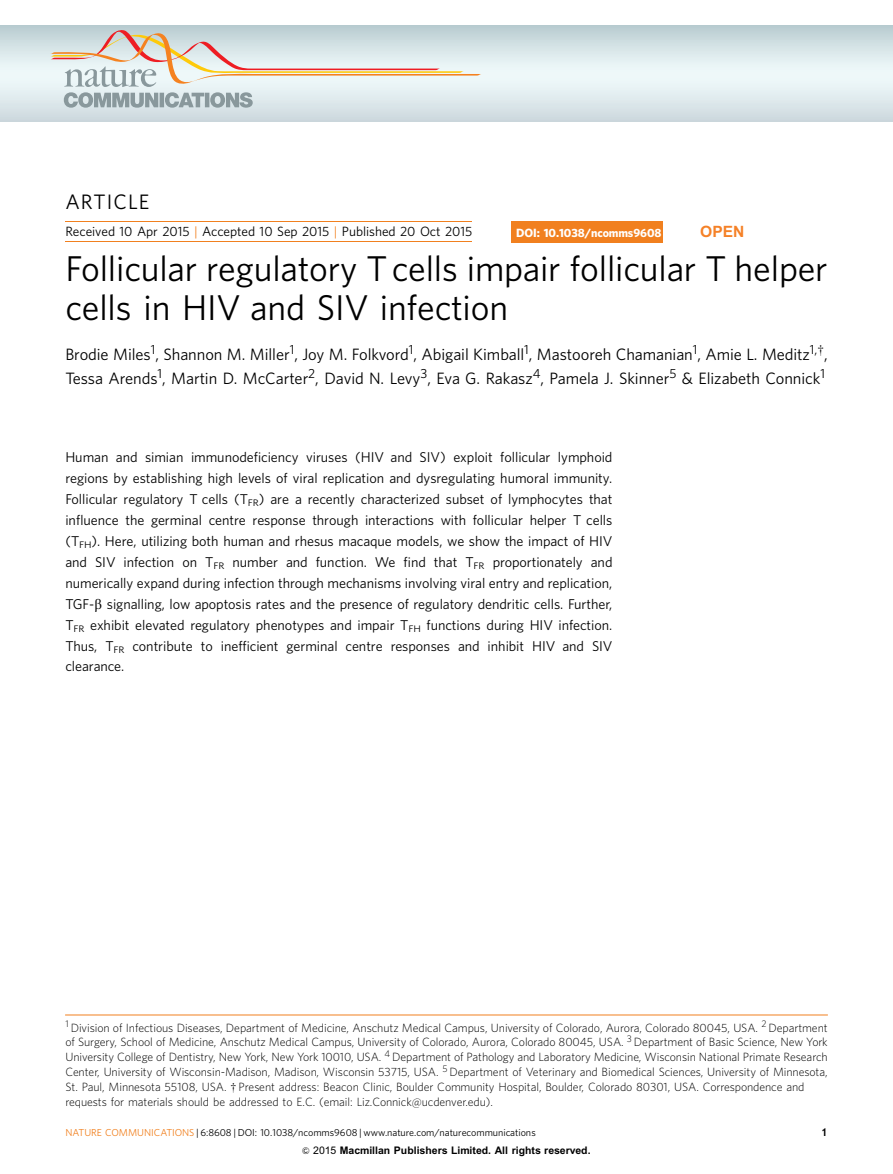
<style>
.page{position:relative;width:893px;height:1174px;background:#fff}
.page>*{position:absolute;margin:0;border:0;box-sizing:border-box;transform-origin:0 0}
.t1{font:35.85px/38.8px "Adv O Tea 1 a 7398";color:#000}
.t2{font:20.85px "Adv O Tea 1 a 7398";letter-spacing:.055em;color:#000}
.t3{font:16.5px/23.9px "Adv O Tea 1 a 7398";color:#000}
.t4{font:700 15.6px "Arial";color:#f58127}
.t5{font:14.25px/21px "Adv O Tea 1 a 7398";color:#000;text-align:justify}
.t6{font:13.5px "Adv O Tea 1 a 7398";color:#000}
.t7{font:12px/15px "Adv O Tf 23 bb 480";color:#000}
.t8{font:12px "Adv O Tcb 88 df 00";color:#fff}
.t9{font:10.8px "Adv T Tda 6 f 6 cb 8.B";color:#000}
.t10{font:10.5px "Adv PAD35";color:#000}
.t11{font:10.05px "Adv O Tea 1 a 7398";color:#000}
.s1{color:#f1801f}
.s2{font-family:"Adv Pi 1"}
.s3{font-family:"Adv Els ent 2"}
.s4{font-family:"Adv TA42"}
.s5{font-family:"Adv PAD33"}
</style>
<div class="page">
<hr style="left:65px;top:221px;width:407px;height:1px;background:#f1801f">
<hr style="left:65px;top:242px;width:407px;height:1px;background:#f1801f">
<div style="left:512px;top:222px;width:151px;height:21px;background:#f1801f"></div>
<hr style="left:65px;top:1015px;width:763px;height:1px;background:#f1801f">
<svg style="left:0;top:26px;width:893px;height:96px;background:#d8e5e8"></svg>
<svg style="left:50px;top:30px;width:431px;height:78px;background:#d8dad6"></svg>
<h2 class="t2" style="left:65px;top:194px;width:85px">ARTICLE</h2>
<p class="t6" style="left:65px;top:226px;width:408px">Received 10 Apr 2015 <span class="s1">|</span> Accepted 10 Sep 2015 <span class="s1">|</span> Published 20 Oct 2015</p>
<h1 class="t1" style="left:65px;top:252px;width:764px">Follicular regulatory T cells impair follicular T helper cells in HIV and SIV infection</h1>
<p class="t3" style="left:65px;top:344px;width:764px">Brodie Miles<sup>1</sup>, Shannon M. Miller<sup>1</sup>, Joy M. Folkvord<sup>1</sup>, Abigail Kimball<sup>1</sup>, Mastooreh Chamanian<sup>1</sup>, Amie L. Meditz<sup>1,</sup><sup>w</sup>,<br>Tessa Arends<sup>1</sup>, Martin D. McCarter<sup>2</sup>, David N. Levy<sup>3</sup>, Eva G. Rakasz<sup>4</sup>, Pamela J. Skinner<sup>5</sup> &amp; Elizabeth Connick<sup>1</sup></p>
<p class="t8" style="left:516px;top:228px;width:147px">DOI: 10.1038/ncomms9608</p>
<p class="t4" style="left:700px;top:222px;width:46px">OPEN</p>
<p class="t5" style="left:65px;top:448px;width:549px">Human and simian immunodeficiency viruses (HIV and SIV) exploit follicular lymphoid regions by establishing high levels of viral replication and dysregulating humoral immunity.<br>Follicular regulatory T cells (T<sub>FR</sub>) are a recently characterized subset of lymphocytes that influence the germinal centre response through interactions with follicular helper T cells (T<sub>FH</sub>). Here, utilizing both human and rhesus macaque models, we show the impact of HIV and SIV infection on T<sub>FR</sub> number and function. We find that T<sub>FR</sub> proportionately and numerically expand during infection through mechanisms involving viral entry and replication, TGF-<span class="s2">b</span> signalling, low apoptosis rates and the presence of regulatory dendritic cells. Further, T<sub>FR</sub> exhibit elevated regulatory phenotypes and impair T<sub>FH</sub> functions during HIV infection.<br>Thus, T<sub>FR</sub> contribute to inefficient germinal centre responses and inhibit HIV and SIV clearance.</p>
<p class="t7" style="left:65px;top:1020px;width:764px"><sup>1</sup> Division of Infectious Diseases, Department of Medicine, Anschutz Medical Campus, University of Colorado, Aurora, Colorado 80045, USA. <sup>2</sup> Department of Surgery, School of Medicine, Anschutz Medical Campus, University of Colorado, Aurora, Colorado 80045, USA. <sup>3</sup> Department of Basic Science, New York University College of Dentistry, New York, New York 10010, USA. <sup>4</sup> Department of Pathology and Laboratory Medicine, Wisconsin National Primate Research Center, University of Wisconsin-Madison, Madison, Wisconsin 53715, USA. <sup>5</sup> Department of Veterinary and Biomedical Sciences, University of Minnesota, St. Paul, Minnesota 55108, USA. <span class="s3">w</span> Present address: Beacon Clinic, Boulder Community Hospital, Boulder, Colorado 80301, USA. Correspondence and requests for materials should be addressed to E.C. (email: Liz.Connick@ucdenver.edu).</p>
<p class="t11" style="left:65px;top:1128px;width:472px"><span class="s1">NATURE COMMUNICATIONS</span> | 6:8608 | DOI: 10.1038/ncomms9608 | www.nature.com/naturecommunications</p>
<p class="t9" style="left:821px;top:1128px;width:8px">1</p>
<p class="t10" style="left:302px;top:1146px;width:290px"><span class="s4">&amp;</span> <span class="s5">2015</span> Macmillan Publishers Limited. All rights reserved.</p>
</div>
